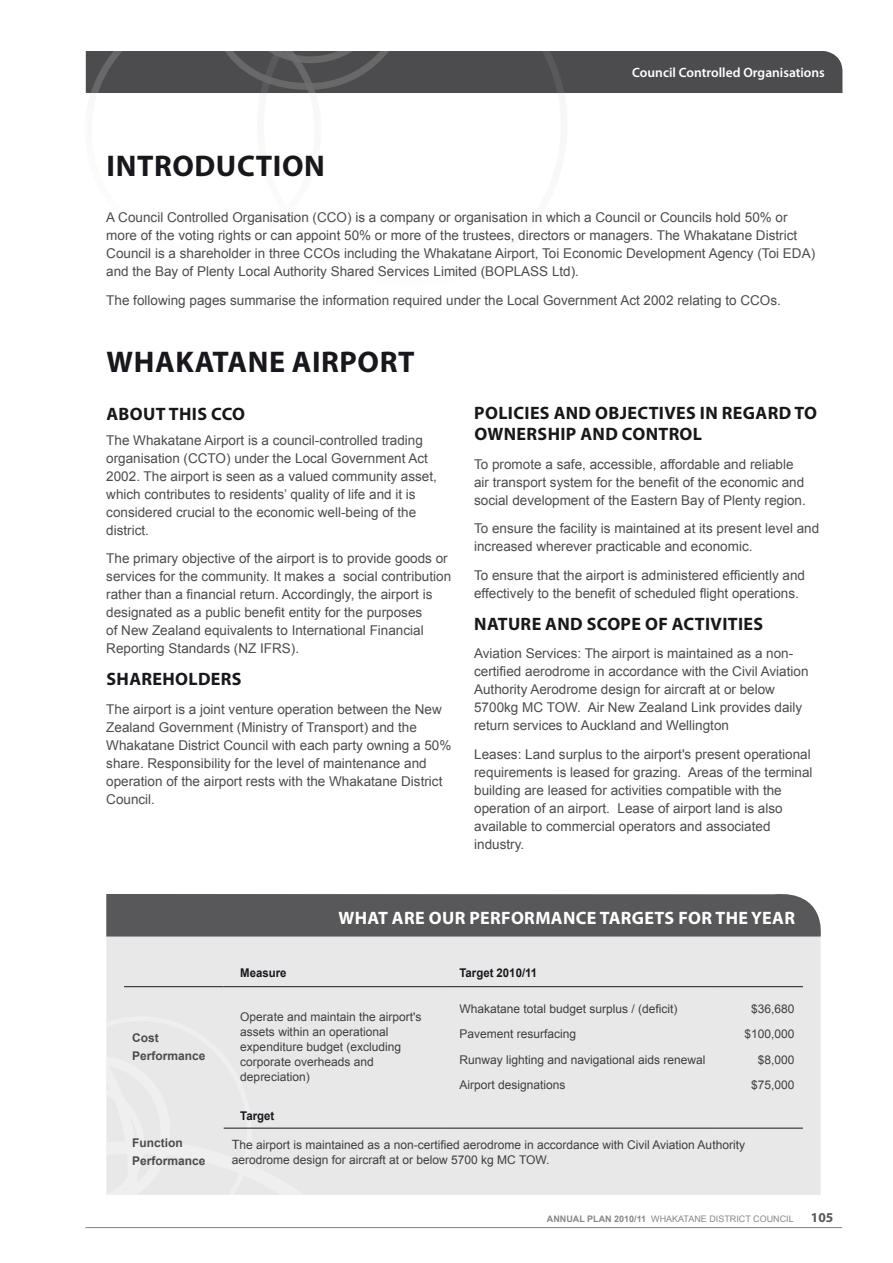
<style>
.page{position:relative;width:893px;height:1263px;background:#fff}
.page>*{position:absolute;margin:0;border:0;box-sizing:border-box;transform-origin:0 0}
.t1{font:700 30px "Myriad Pro";letter-spacing:.02em;color:#1a171c}
.t2{font:700 18px "Myriad Pro";letter-spacing:.02em;color:#1a171c}
.t3{font:700 18px "Myriad Pro";letter-spacing:.02em;color:#fff}
.t4{font:13.5px/18px "Arial";color:#4c4c4e}
.t5{font:600 13.5px "Myriad Pro";color:#fff}
.t6{font:700 13.5px "Myriad Pro";color:#58585a}
.t7{font:12px/15px "Arial";color:#3e3e40}
.t8{font:700 12px/18px "Arial";color:#4c4c4e}
.t9{font:700 12px "Arial";color:#1a171c;scale:.95 1}
.t10{font:9px "Arial";color:#87888a}
.s1{font-size:12.75px}
.s2{font-weight:700}
</style>
<div class="page">
<svg style="left:86px;top:51px;width:756px;height:42px;background:#4e4e50"></svg>
<hr style="left:85px;top:1227px;width:757px;height:1px;background:#87888a">
<div style="left:106px;top:936px;width:715px;height:259px;background:#e8e8e9"></div>
<div style="left:106px;top:1006px;width:323px;height:189px;background:#e8e8e9"></div>
<div style="left:106px;top:894px;width:715px;height:42px;background:#58585a"></div>
<hr style="left:124px;top:986px;width:100px;height:1px;background:#1a171c">
<hr style="left:224px;top:986px;width:219px;height:1px;background:#1a171c">
<hr style="left:443px;top:986px;width:276px;height:1px;background:#1a171c">
<hr style="left:719px;top:986px;width:84px;height:1px;background:#1a171c">
<hr style="left:224px;top:1128px;width:219px;height:1px;background:#1a171c">
<hr style="left:443px;top:1128px;width:276px;height:1px;background:#1a171c">
<hr style="left:719px;top:1128px;width:84px;height:1px;background:#1a171c">
<h1 class="t1" style="left:107px;top:146px;width:220px">INTRODUCTION</h1>
<p class="t5" style="left:632px;top:64px;width:194px">Council Controlled Organisations</p>
<p class="t4" style="left:106px;top:209px;width:222px">A Council Controlled Organisation (CCO</p>
<p class="t4" style="left:106px;top:209px;width:692px;text-indent:241px">) is a company or organisation in which a Council or Councils hold 50% or more of the voting rights or can appoint 50% or more of the trustees, directors or managers. The Whakatane District<br>Council is a shareholder in three CCO</p>
<p class="t4" style="left:106px;top:245px;width:710px;text-indent:227px">s including the Whakatane Airport, Toi Economic Development Agency (Toi EDA) and the Bay of Plenty Local Authority Shared Services Limited (BOPLASS</p>
<p class="t4" style="left:106px;top:257px;width:645px;line-height:28.7px;text-indent:446px">Ltd).<br>The following pages summarise the information required under the Local Government Act 2002 relating to CCO</p>
<p class="t4" style="left:770px;top:291px;width:12px">s.</p>
<h1 class="t1" style="left:107px;top:342px;width:309px">WHAKATANE AI RPORT</h1>
<h2 class="t2" style="left:106px;top:403px;width:37px">ABOUT</h2>
<h2 class="t2" style="left:169px;top:403px;width:55px">THISCCO</h2>
<p class="t4" style="left:106px;top:431px;width:318px">The Whakatane Airport is a council-controlled trading organisation (CCTO</p>
<p class="t4" style="left:106px;top:449px;width:332px;text-indent:120px">) under the Local Government Act 2002. The airport is seen as a valued community asset, which contributes to residents’ quality of life and it is considered crucial to the economic well-being of the district.</p>
<p class="t4" style="left:106px;top:550px;width:346px">The primary objective of the airport is to provide goods or services for the community. It makes a social contribution rather than a financial return. Accordingly, the airport is designated as a public benefit entity for the purposes<br>of New Zealand equivalents to I nternational Financial Reporting Standards (NZ I FRS).</p>
<h2 class="t2" style="left:106px;top:667px;width:13px">SHAREHO</h2>
<h2 class="t2" style="left:189px;top:667px;width:21px">LDERS</h2>
<p class="t4" style="left:106px;top:700px;width:347px">The airport is a joint venture operation between the N ew Zealand Government (Ministry of Transport) and the Whakatane District Council with each party owning a 50% share. Responsibility for the level of maintenance and operation of the airport rests with the Whakatane District Council.</p>
<h2 class="t2" style="left:474px;top:401px;width:93px">POLICIES AND</h2>
<h2 class="t2" style="left:595px;top:401px;width:139px">OBJECTIVES IN REGARD</h2>
<h2 class="t2" style="left:794px;top:401px;width:12px">TO</h2>
<h2 class="t2" style="left:474px;top:422px;width:42px">OWNERSH</h2>
<h2 class="t2" style="left:560px;top:422px;width:34px">IP AND</h2>
<h2 class="t2" style="left:622px;top:422px;width:13px">CONTRO</h2>
<h2 class="t2" style="left:693px;top:422px;width:11px">L</h2>
<p class="t4" style="left:474px;top:455px;width:333px">To promote a safe, accessible, affordable and reliable air transport system for the benefit of the economic and social development of the Eastern Bay of Plenty region.</p>
<p class="t4" style="left:474px;top:520px;width:347px">To ensure the facility is maintained at its present level and increased wherever practicable and economic.</p>
<p class="t4" style="left:474px;top:566px;width:332px">To ensure that the airport is administered efficiently and effectively to the benefit of scheduled flight operations.</p>
<h2 class="t2" style="left:474px;top:612px;width:12px">NATURE</h2>
<h2 class="t2" style="left:545px;top:612px;width:14px">AND</h2>
<h2 class="t2" style="left:587px;top:612px;width:12px">SCOPE</h2>
<h2 class="t2" style="left:645px;top:612px;width:109px">OF ACTIVITIES</h2>
<p class="t4" style="left:474px;top:645px;width:336px">Aviation Services: The airport is maintained as a non&shy;certified aerodrome in accordance with the Civil Aviation Authority Aerodrome design for aircraft at or below 5700kg MC TOW. Air New Zealand Link provides daily return services to Auckland and Wellington</p>
<p class="t4" style="left:474px;top:745px;width:340px">Leases: Land surplus to the airport's present operational requirements is leased for grazing. Areas of the terminal building are leased for activities compatible with the operation of an airport. Lease of airport land is also available to commercial operators and associated industry.</p>
<h2 class="t3" style="left:338px;top:906px;width:458px">WHAT ARE OUR PERFORMANCE TARGETS FOR THE YEAR</h2>
<p class="t8" style="left:132px;top:1029px;width:75px">Cost<br>Performance</p>
<p class="t9" style="left:240px;top:965px;width:50px">Measure</p>
<p class="t9" style="left:459px;top:965px;width:83px">Target 2010/11</p>
<p class="t7" style="left:240px;top:1009px;width:183px">Operate and maintain the airport's assets within an operational expenditure budget (excluding corporate overheads and depreciation)</p>
<p class="t9" style="left:240px;top:1108px;width:37px">Target</p>
<p class="t7" style="left:459px;top:1001px;width:220px">Whakatane total budget surplus / (deficit)</p>
<p class="t7" style="left:751px;top:1001px;width:45px">$36,680</p>
<p class="t7" style="left:459px;top:1026px;width:118px">Pavement resurfacing</p>
<p class="t7" style="left:744px;top:1026px;width:52px">$100,000</p>
<p class="t7" style="left:459px;top:1052px;width:248px">Runway lighting and navigational aids renewal</p>
<p class="t7" style="left:758px;top:1052px;width:38px">$8,000</p>
<p class="t7" style="left:459px;top:1077px;width:108px">Airport designations</p>
<p class="t7" style="left:751px;top:1077px;width:45px">$75,000</p>
<p class="t8" style="left:132px;top:1134px;width:75px">Function<br>Performance</p>
<p class="t7" style="left:232px;top:1137px;width:515px"><span class="s1">T</span>he airport is maintained as a non-certified aerodrome in accordance with Civil Aviation Authority aerodrome design for aircraft at or below 5700 kg MC TOW.</p>
<p class="t10" style="left:547px;top:1213px;width:248px"><span class="s2">Annual PLAN 2010/11</span> Whakatane District Council</p>
<p class="t6" style="left:811px;top:1208px;width:24px">105</p>
</div>
